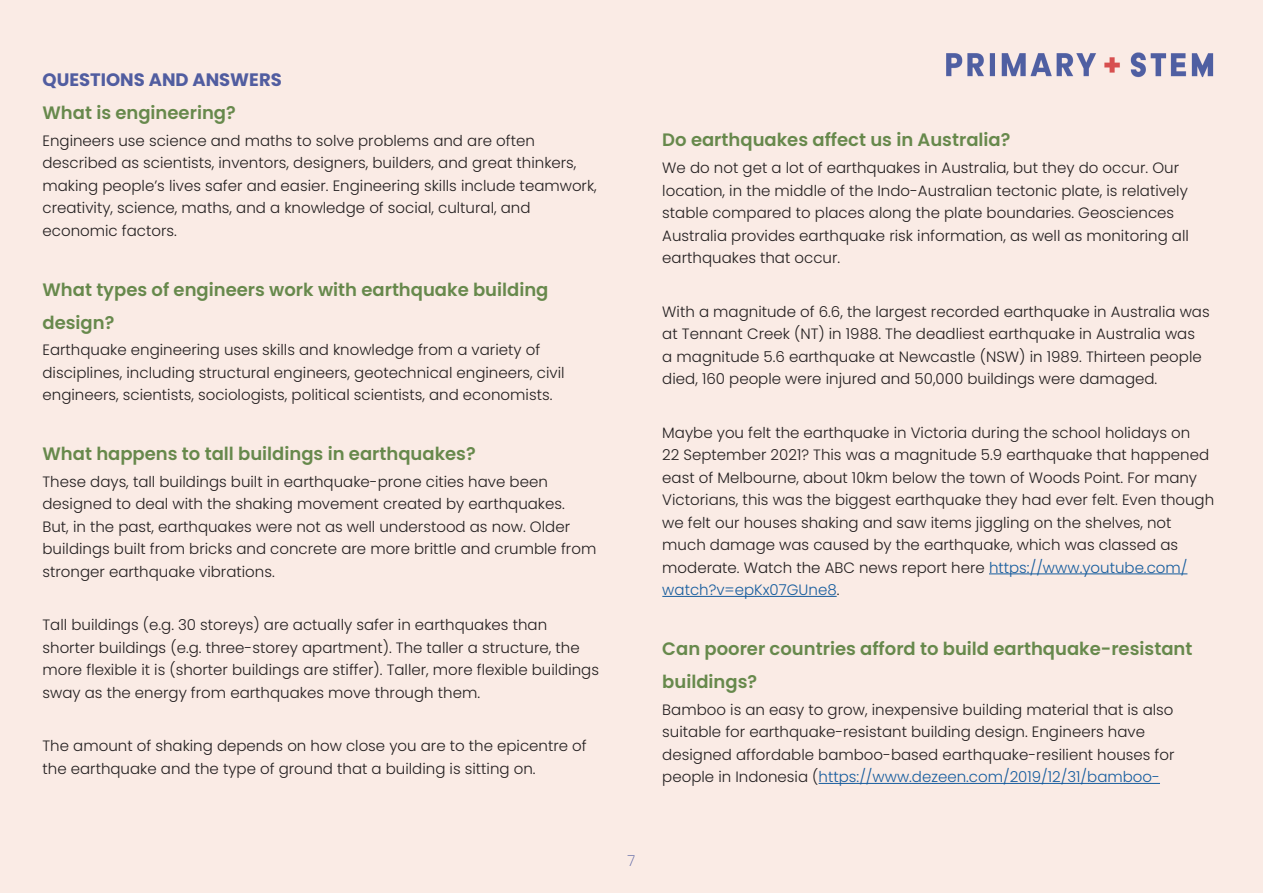
<style>
.page{position:relative;width:1263px;height:893px;background:#faebe5}
.page>*{position:absolute;margin:0;border:0;box-sizing:border-box;transform-origin:0 0}
.t1{font:600 18px/33px "Poppins";color:#67894c}
.t2{font:700 18px "Poppins";color:#515da0}
.t3{font:300 15px/22.5px "Poppins";color:#231f20}
.t4{font:200 15px "Poppins";color:#515da0}
.s1{color:#175d9e}
</style>
<div class="page">
<img style="left:946px;top:52px;width:268px;height:26px">
<hr style="left:989px;top:573px;width:198px;height:1px;background:#175d9e">
<hr style="left:662px;top:596px;width:175px;height:1px;background:#175d9e">
<hr style="left:818px;top:783px;width:342px;height:1px;background:#175d9e">
<p class="t2" style="left:43px;top:69px;width:241px">QUESTIONS AND ANSWERS</p>
<p class="t1" style="left:43px;top:96px;width:195px">What is engineering?</p>
<p class="t3" style="left:43px;top:129px;width:556px">Engineers use science and maths to solve problems and are often described as scientists, inventors, designers, builders, and great thinkers, making people’s lives safer and easier. Engineering skills include teamwork, creativity, science, maths, and a knowledge of social, cultural, and economic factors.</p>
<p class="t1" style="left:43px;top:273px;width:507px">What types of engineers work with earthquake building design?</p>
<p class="t3" style="left:43px;top:339px;width:523px">Earthquake engineering uses skills and knowledge from a variety of disciplines, including structural engineers, geotechnical engineers, civil engineers, scientists, sociologists, political scientists, and economists.</p>
<p class="t1" style="left:43px;top:437px;width:435px">What happens to tall buildings in earthquakes?</p>
<p class="t3" style="left:43px;top:470px;width:555px">These days, tall buildings built in earthquake-prone cities have been designed to deal with the shaking movement created by earthquakes.<br>But, in the past, earthquakes were not as well understood as now. Older buildings built from bricks and concrete are more brittle and crumble from stronger earthquake vibrations.</p>
<p class="t3" style="left:43px;top:614px;width:558px">Tall buildings (e.g. 30 storeys) are actually safer in earthquakes than shorter buildings (e.g. three-storey apartment). The taller a structure, the more flexible it is (shorter buildings are stiffer). Taller, more flexible buildings sway as the energy from earthquakes move through them.</p>
<p class="t3" style="left:43px;top:735px;width:546px">The amount of shaking depends on how close you are to the epicentre of the earthquake and the type of ground that a building is sitting on.</p>
<p class="t1" style="left:662px;top:124px;width:350px">Do earthquakes affect us in Australia?</p>
<p class="t3" style="left:662px;top:157px;width:528px">We do not get a lot of earthquakes in Australia, but they do occur. Our location, in the middle of the Indo-Australian tectonic plate, is relatively stable compared to places along the plate boundaries. Geosciences Australia provides earthquake risk information, as well as monitoring all earthquakes that occur.</p>
<p class="t3" style="left:662px;top:300px;width:549px">With a magnitude of 6.6, the largest recorded earthquake in Australia was at Tennant Creek (NT) in 1988. The deadliest earthquake in Australia was<br>a magnitude 5.6 earthquake at Newcastle (NSW) in 1989. Thirteen people died, 160 people were injured and 50,000 buildings were damaged.</p>
<p class="t3" style="left:662px;top:421px;width:553px">Maybe you felt the earthquake in Victoria during the school holidays on<br>22 September 2021? This was a magnitude 5.9 earthquake that happened east of Melbourne, about 10km below the town of Woods Point. For many Victorians, this was the biggest earthquake they had ever felt. Even though we felt our houses shaking and saw items jiggling on the shelves, not much damage was caused by the earthquake, which was classed as moderate. Watch the ABC news report here <span class="s1">https://www.youtube.com/ watch?v=epKx07GUne8</span>.</p>
<p class="t1" style="left:662px;top:632px;width:532px">Can poorer countries afford to build earthquake-resistant buildings?</p>
<p class="t3" style="left:662px;top:698px;width:514px">Bamboo is an easy to grow, inexpensive building material that is also suitable for earthquake-resistant building design. Engineers have designed affordable bamboo-based earthquake-resilient houses for people in Indonesia (<span class="s1">https://www.dezeen.com/2019/12/31/bamboo-</span></p>
<p class="t4" style="left:628px;top:852px;width:9px">7</p>
</div>
